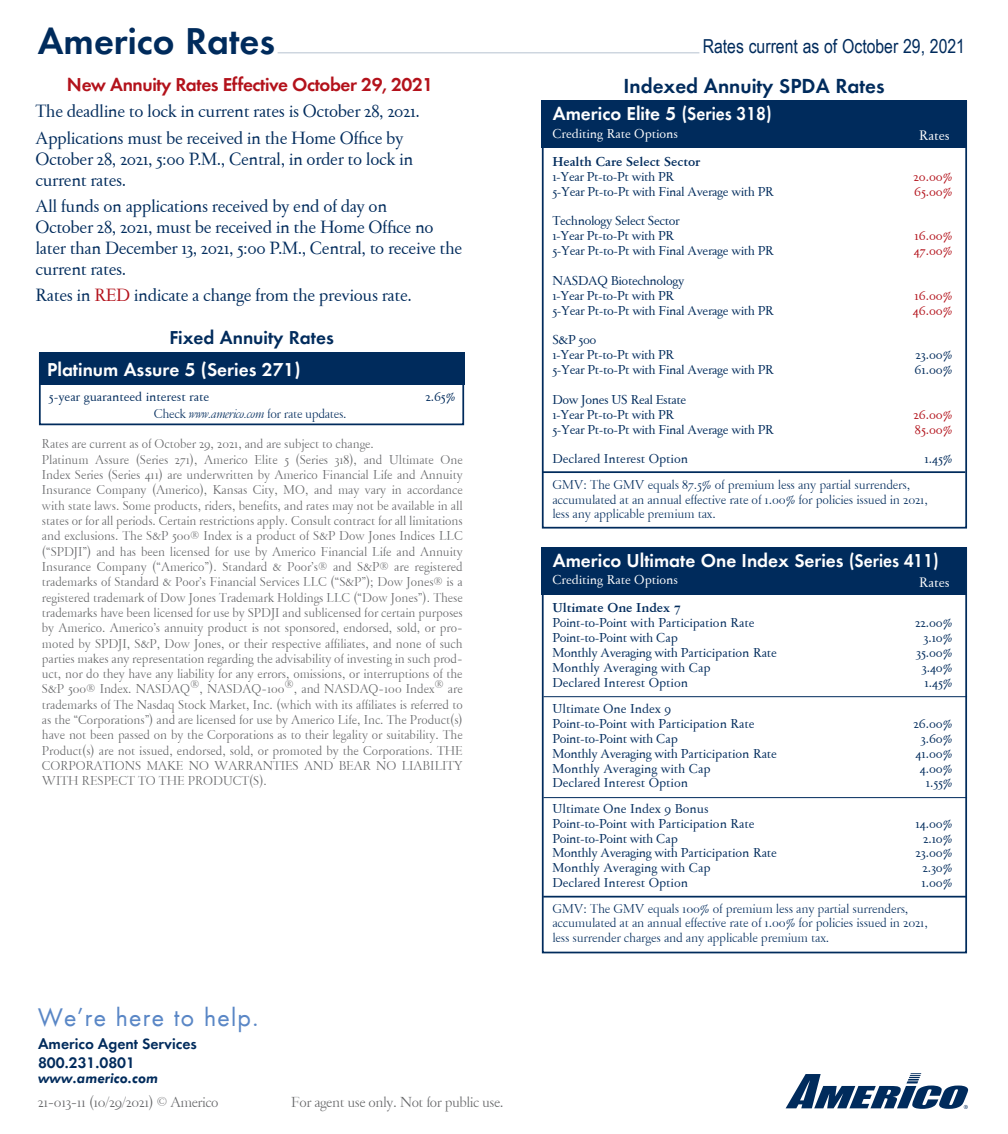
<style>
.page{position:relative;width:1008px;height:1134px;background:#fff}
.page>*{position:absolute;margin:0;border:0;box-sizing:border-box;transform-origin:0 0}
.t1{font:38.5px "Futura T Dem";color:#002b5c}
.t2{font:26.25px "Futura T Boo";letter-spacing:.05em;color:#5a87c6}
.t3{font:21px "Futura T Dem";color:#002b5c}
.t4{font:19.25px/21px "Garamond FB Text";letter-spacing:-.015em;color:#002b5c}
.t5{font:19.25px "Futura T Dem";color:#fff}
.t6{font:19.25px "Futura T Dem";letter-spacing:-.02em;color:#b3121b}
.t7{font:19.25px "Arial Narrow";color:#002b5c}
.t8{font:19.25px "Futura T Dem";color:#002b5c}
.t9{font:300 15.75px "Garamond FB Text";letter-spacing:-.025em;color:#636466}
.t10{font:15.75px/19.2px "Futura T Dem";color:#002b5c}
.t11{font:15.75px "Futura T Dem Obl";color:#002b5c}
.t12{font:14.88px "Garamond FB Text";color:#fff}
.t13{font:300 14px/15.4px "Garamond FB Text";color:#636466}
.t14{font:14px/14.9px "Garamond FB Text";letter-spacing:-.025em;color:#002b5c}
.t15{font:300 14px/14.9px "Garamond FB Text";letter-spacing:-.01em;color:#002b5c}
.t16{font:14px/14.9px "Garamond FB Text";color:#002b5c}
.t17{font:14px "Garamond FB Text";color:#b3121b}
.t18{font:14px "Garamond FB Text";color:#fff}
.t19{font:700 14px "Garamond FB Text";color:#002b5c}
.s1{color:#b3121b}
.s2{font-style:italic}
</style>
<div class="page">
<svg style="left:786px;top:1073px;width:182px;height:36px"></svg>
<hr style="left:278px;top:52px;width:421px;height:1px;background:#002b5c">
<div style="left:542px;top:100px;width:425px;height:48px;background:#002b5c"></div>
<div style="left:39px;top:353px;width:425px;height:72px;border:2px solid #002b5c"></div>
<div style="left:39px;top:353px;width:425px;height:32px;background:#002b5c"></div>
<div style="left:542px;top:547px;width:425px;height:47px;background:#002b5c"></div>
<hr style="left:544px;top:696px;width:423px;height:1px;background:#002b5c">
<hr style="left:544px;top:797px;width:423px;height:1px;background:#002b5c">
<hr style="left:543px;top:896px;width:424px;height:2px;background:#002b5c">
<hr style="left:543px;top:471px;width:422px;height:2px;background:#002b5c">
<h1 class="t1" style="left:38px;top:18px;width:239px">Americo Rates</h1>
<h3 class="t6" style="left:67px;top:73px;width:368px">New Annuity Rates Effective October 29, 2021</h3>
<h3 class="t4" style="left:36px;top:99px;width:386px;line-height:26.2px">The deadline to lock in current rates is October 28, 2021.<br>Applications must be received in the Home Office by</h3>
<h3 class="t4" style="left:36px;top:149px;width:379px">October 28, 2021, 5:00 P.M., Central, in order to lock in current rates.</h3>
<h3 class="t4" style="left:36px;top:196px;width:428px">All funds on applications received by end of day on<br>October 28, 2021, must be received in the Home Office no later than December 13, 2021, 5:00 P.M., Central, to receive the current rates.</h3>
<h3 class="t4" style="left:36px;top:286px;width:378px">Rates in <span class="s1">RED</span> indicate a change from the previous rate.</h3>
<h3 class="t8" style="left:169px;top:326px;width:166px">Fixed Annuity Rates</h3>
<h3 class="t5" style="left:47px;top:358px;width:255px">Platinum Assure 5 (Series 271)</h3>
<p class="t16" style="left:49px;top:389px;width:162px">5-year guaranteed interest rate</p>
<p class="t14" style="left:425px;top:389px;width:32px">2.65%</p>
<p class="t15" style="left:154px;top:407px;width:194px">Check <span class="s2">www.americo.com</span> for rate updates.</p>
<p class="t13" style="left:42px;top:437px;width:422px">Rates are current as of October 29, 2021, and are subject to change.<br>Platinum Assure (Series 271), Americo Elite 5 (Series 318), and Ultimate One Index Series (Series 411) are underwritten by Americo Financial Life and Annuity Insurance Company (Americo), Kansas City, MO, and may vary in accordance with state laws. Some products, riders, benefits, and rates may not be available in all states or for all periods. Certain restrictions apply. Consult contract for all limitations and exclusions. The S&amp;P 500® Index is a product of S&amp;P Dow Jones Indices LLC (“SPDJI”) and has been licensed for use by Americo Financial Life and Annuity Insurance Company (“Americo”). Standard &amp; Poor’s® and S&amp;P® are registered trademarks of Standard &amp; Poor’s Financial Services LLC (“S&amp;P”); Dow Jones® is a registered trademark of Dow Jones Trademark Holdings LLC (“Dow Jones”). These trademarks have been licensed for use by SPDJI and sublicensed for certain purposes by Americo. Americo’s annuity product is not sponsored, endorsed, sold, or pro&shy;moted by SPDJI, S&amp;P, Dow Jones, or their respective affiliates, and none of such parties makes any representation regarding the advisability of investing in such prod&shy;uct, nor do they have any liability for any errors, omissions, or interruptions of the S&amp;P 500® Index. NASDAQ®, NASDAQ-100®, and NASDAQ-100 Index® are trademarks of The Nasdaq Stock Market, Inc. (which with its affiliates is referred to as the “Corporations”) and are licensed for use by Americo Life, Inc. The Product(s) have not been passed on by the Corporations as to their legality or suitability. The Product(s) are not issued, endorsed, sold, or promoted by the Corporations. THE CORPORATIONS MAKE NO WARRANTIES AND BEAR NO LIABILITY WITH RESPECT TO THE PRODUCT(S).</p>
<h2 class="t2" style="left:38px;top:1001px;width:222px">We’re here to help.</h2>
<p class="t10" style="left:38px;top:1034px;width:160px">Americo Agent Services<br>800.231.0801</p>
<p class="t11" style="left:38px;top:1069px;width:122px">www.americo.com</p>
<p class="t9" style="left:38px;top:1094px;width:182px">21-013-11 (10/29/2021) © Americo</p>
<p class="t9" style="left:291px;top:1094px;width:214px">For agent use only. Not for public use.</p>
<h3 class="t7" style="left:703px;top:32px;width:264px">Rates current as of October 29, 2021</h3>
<h3 class="t3" style="left:624px;top:73px;width:263px">Indexed Annuity SPDA Rates</h3>
<p class="t18" style="left:552px;top:126px;width:127px">Crediting Rate Options</p>
<h3 class="t5" style="left:553px;top:102px;width:220px">Americo Elite 5 (Series 318)</h3>
<p class="t19" style="left:552px;top:154px;width:150px">Health Care Select Sector</p>
<p class="t14" style="left:552px;top:170px;width:123px">1-Year Pt-to-Pt with PR</p>
<p class="t17" style="left:914px;top:169px;width:41px">20.00%</p>
<p class="t14" style="left:552px;top:184px;width:223px">5-Year Pt-to-Pt with Final Average with PR</p>
<p class="t17" style="left:914px;top:184px;width:40px">65.00%</p>
<p class="t14" style="left:552px;top:214px;width:129px">Technology Select Sector<br>1-Year Pt-to-Pt with PR</p>
<p class="t12" style="left:919px;top:128px;width:32px">Rates</p>
<p class="t17" style="left:915px;top:229px;width:40px">16.00%</p>
<p class="t14" style="left:552px;top:244px;width:223px">5-Year Pt-to-Pt with Final Average with PR</p>
<p class="t17" style="left:914px;top:244px;width:40px">47.00%</p>
<p class="t14" style="left:552px;top:274px;width:133px">NASDAQ Biotechnology<br>1-Year Pt-to-Pt with PR</p>
<p class="t17" style="left:915px;top:288px;width:40px">16.00%</p>
<p class="t14" style="left:552px;top:303px;width:223px">5-Year Pt-to-Pt with Final Average with PR</p>
<p class="t17" style="left:913px;top:303px;width:41px">46.00%</p>
<p class="t14" style="left:552px;top:333px;width:123px">S&amp;P 500<br>1-Year Pt-to-Pt with PR</p>
<p class="t14" style="left:916px;top:348px;width:39px">23.00%</p>
<p class="t14" style="left:552px;top:363px;width:223px">5-Year Pt-to-Pt with Final Average with PR</p>
<p class="t14" style="left:915px;top:363px;width:40px">61.00%</p>
<p class="t14" style="left:552px;top:393px;width:135px">Dow Jones US Real Estate<br>1-Year Pt-to-Pt with PR</p>
<p class="t17" style="left:914px;top:407px;width:41px">26.00%</p>
<p class="t14" style="left:552px;top:422px;width:223px">5-Year Pt-to-Pt with Final Average with PR</p>
<p class="t17" style="left:915px;top:422px;width:39px">85.00%</p>
<p class="t16" style="left:552px;top:452px;width:137px">Declared Interest Option</p>
<p class="t14" style="left:925px;top:452px;width:30px">1.45%</p>
<p class="t15" style="left:552px;top:478px;width:377px">GMV: The GMV equals 87.5% of premium less any partial surrenders, accumulated at an annual effective rate of 1.00% for policies issued in 2021, less any applicable premium tax.</p>
<h3 class="t5" style="left:553px;top:549px;width:387px">Americo Ultimate One Index Series (Series 411)</h3>
<p class="t19" style="left:552px;top:601px;width:129px">Ultimate One Index 7</p>
<p class="t16" style="left:552px;top:616px;width:204px">Point-to-Point with Participation Rate</p>
<p class="t14" style="left:915px;top:616px;width:39px">22.00%</p>
<p class="t14" style="left:552px;top:631px;width:127px">Point-to-Point with Cap</p>
<p class="t14" style="left:924px;top:631px;width:31px">3.10%</p>
<p class="t14" style="left:552px;top:646px;width:226px">Monthly Averaging with Participation Rate</p>
<p class="t14" style="left:916px;top:646px;width:38px">35.00%</p>
<p class="t16" style="left:552px;top:661px;width:160px">Monthly Averaging with Cap</p>
<p class="t14" style="left:922px;top:661px;width:32px">3.40%</p>
<p class="t16" style="left:552px;top:676px;width:137px">Declared Interest Option</p>
<p class="t14" style="left:925px;top:676px;width:30px">1.45%</p>
<p class="t16" style="left:552px;top:702px;width:204px">Ultimate One Index 9<br>Point-to-Point with Participation Rate</p>
<p class="t18" style="left:552px;top:573px;width:127px">Crediting Rate Options</p>
<p class="t12" style="left:919px;top:574px;width:32px">Rates</p>
<p class="t14" style="left:914px;top:717px;width:41px">26.00%</p>
<p class="t14" style="left:552px;top:732px;width:127px">Point-to-Point with Cap</p>
<p class="t14" style="left:921px;top:732px;width:33px">3.60%</p>
<p class="t14" style="left:552px;top:747px;width:226px">Monthly Averaging with Participation Rate</p>
<p class="t14" style="left:916px;top:747px;width:39px">41.00%</p>
<p class="t16" style="left:552px;top:761px;width:160px">Monthly Averaging with Cap</p>
<p class="t14" style="left:920px;top:761px;width:34px">4.00%</p>
<p class="t16" style="left:552px;top:776px;width:137px">Declared Interest Option</p>
<p class="t14" style="left:926px;top:776px;width:28px">1.55%</p>
<p class="t16" style="left:552px;top:802px;width:204px">Ultimate One Index 9 Bonus<br>Point-to-Point with Participation Rate</p>
<p class="t14" style="left:916px;top:817px;width:39px">14.00%</p>
<p class="t14" style="left:552px;top:831px;width:127px">Point-to-Point with Cap</p>
<p class="t14" style="left:923px;top:831px;width:31px">2.10%</p>
<p class="t14" style="left:552px;top:846px;width:226px">Monthly Averaging with Participation Rate</p>
<p class="t14" style="left:916px;top:846px;width:39px">23.00%</p>
<p class="t16" style="left:552px;top:861px;width:160px">Monthly Averaging with Cap</p>
<p class="t14" style="left:923px;top:861px;width:32px">2.30%</p>
<p class="t16" style="left:552px;top:876px;width:137px">Declared Interest Option</p>
<p class="t14" style="left:922px;top:876px;width:33px">1.00%</p>
<p class="t15" style="left:552px;top:901px;width:377px">GMV: The GMV equals 100% of premium less any partial surrenders, accumulated at an annual effective rate of 1.00% for policies issued in 2021, less surrender charges and any applicable premium tax.</p>
</div>
